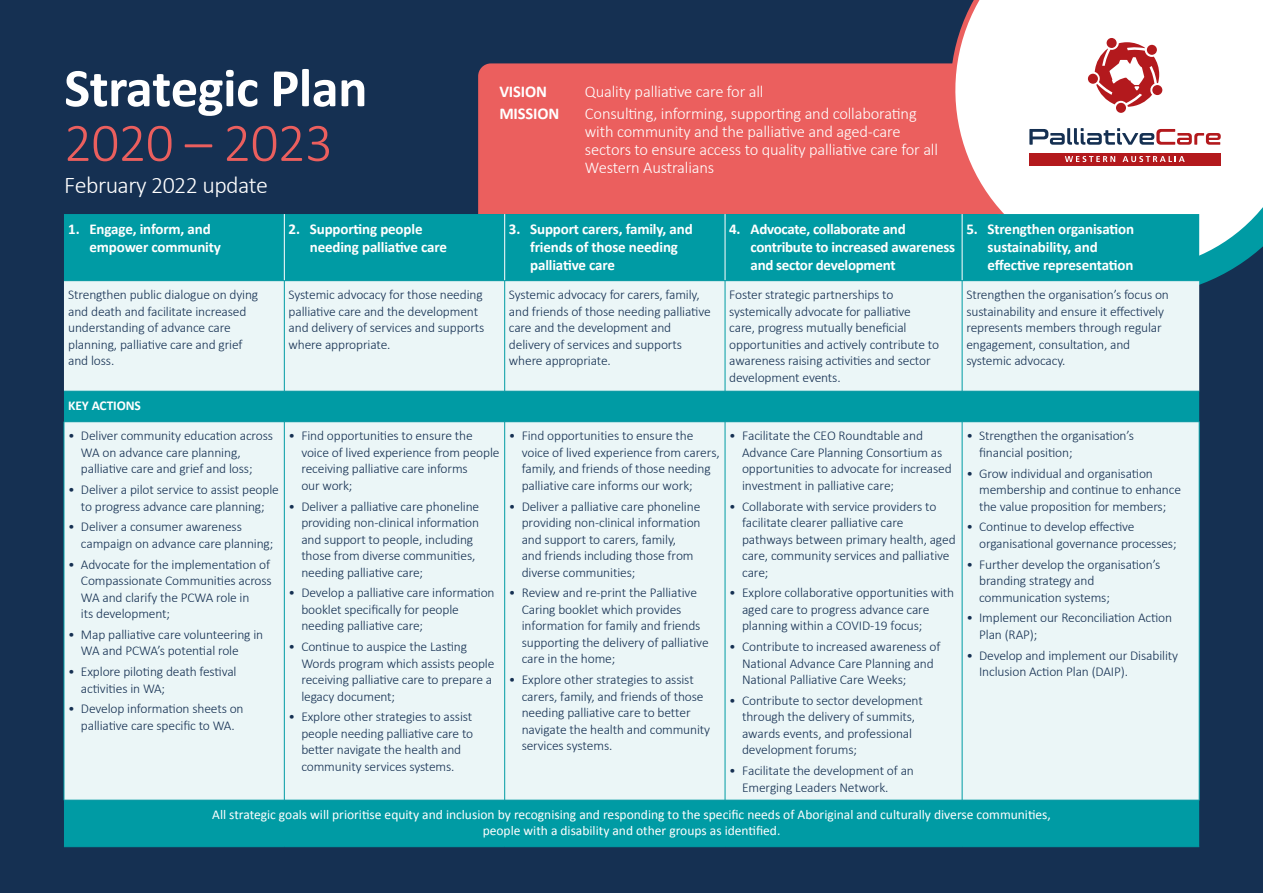
<style>
.page{position:relative;width:1263px;height:893px;background:#153052}
.page>*{position:absolute;margin:0;border:0;box-sizing:border-box;transform-origin:0 0}
.t1{font:700 54.75px/54.8px "Calibri";letter-spacing:-.01em;color:#fff}
.t2{font:300 24px "Calibri";letter-spacing:-.025em;color:#fff}
.t3{font:300 16.5px/18px "Calibri";letter-spacing:-.01em;color:#fff}
.t4{font:700 16.5px "Calibri";letter-spacing:-.01em;color:#fff}
.t5{font:700 15px/18px "Calibri";letter-spacing:-.01em;color:#fff}
.t6{font:300 13.5px/16.5px "Calibri";letter-spacing:-.01em;color:#153052}
.t7{font:13.5px/16.5px "Calibri";color:#fff;text-align:center}
.t8{font:700 13.5px "Calibri";letter-spacing:-.01em;color:#fff}
.s1{font-weight:300;color:#eb5f5e}
</style>
<div class="page">
<div style="left:478px;top:63px;width:449px;height:151px;background:#eb5f5e"></div>
<svg style="left:927px;top:0;width:336px;height:309px;background:#e0d1d3"></svg>
<div style="left:64px;top:214px;width:1135px;height:632px;background:#009ba4"></div>
<div style="left:64px;top:281px;width:1135px;height:519px;background:#ebf6f7"></div>
<hr style="left:284px;top:214px;width:1px;height:66px;background:#fff">
<hr style="left:504px;top:214px;width:1px;height:66px;background:#fff">
<hr style="left:725px;top:214px;width:1px;height:66px;background:#fff">
<hr style="left:962px;top:214px;width:1px;height:66px;background:#fff">
<hr style="left:284px;top:281px;width:1px;height:110px;background:#009ba4">
<hr style="left:504px;top:281px;width:1px;height:110px;background:#009ba4">
<hr style="left:725px;top:281px;width:1px;height:110px;background:#009ba4">
<hr style="left:962px;top:281px;width:1px;height:110px;background:#009ba4">
<hr style="left:64px;top:280px;width:220px;height:1px;background:#009ba4">
<hr style="left:284px;top:280px;width:221px;height:1px;background:#009ba4">
<hr style="left:505px;top:280px;width:220px;height:1px;background:#009ba4">
<hr style="left:725px;top:280px;width:237px;height:1px;background:#009ba4">
<hr style="left:962px;top:280px;width:237px;height:1px;background:#009ba4">
<hr style="left:64px;top:391px;width:220px;height:1px;background:#009ba4">
<hr style="left:284px;top:391px;width:221px;height:1px;background:#009ba4">
<hr style="left:505px;top:391px;width:220px;height:1px;background:#009ba4">
<hr style="left:725px;top:391px;width:237px;height:1px;background:#009ba4">
<hr style="left:962px;top:391px;width:237px;height:1px;background:#009ba4">
<hr style="left:64px;top:846px;width:220px;height:1px;background:#009ba4">
<hr style="left:284px;top:846px;width:221px;height:1px;background:#009ba4">
<hr style="left:505px;top:846px;width:220px;height:1px;background:#009ba4">
<hr style="left:725px;top:846px;width:237px;height:1px;background:#009ba4">
<hr style="left:962px;top:846px;width:237px;height:1px;background:#009ba4">
<hr style="left:64px;top:421px;width:220px;height:1px;background:#009ba4">
<hr style="left:64px;top:422px;width:1px;height:378px;background:#009ba4">
<hr style="left:64px;top:800px;width:220px;height:1px;background:#009ba4">
<hr style="left:284px;top:421px;width:221px;height:1px;background:#009ba4">
<hr style="left:284px;top:422px;width:1px;height:378px;background:#009ba4">
<hr style="left:284px;top:800px;width:221px;height:1px;background:#009ba4">
<hr style="left:505px;top:421px;width:220px;height:1px;background:#009ba4">
<hr style="left:504px;top:422px;width:1px;height:378px;background:#009ba4">
<hr style="left:505px;top:800px;width:220px;height:1px;background:#009ba4">
<hr style="left:725px;top:421px;width:237px;height:1px;background:#009ba4">
<hr style="left:725px;top:422px;width:1px;height:378px;background:#009ba4">
<hr style="left:725px;top:800px;width:237px;height:1px;background:#009ba4">
<hr style="left:962px;top:421px;width:237px;height:1px;background:#009ba4">
<hr style="left:962px;top:422px;width:1px;height:378px;background:#009ba4">
<hr style="left:1199px;top:422px;width:1px;height:378px;background:#009ba4">
<hr style="left:962px;top:800px;width:237px;height:1px;background:#009ba4">
<p class="t1" style="left:64px;top:59px;width:305px">Strategic Plan<br><span class="s1">2020 – 2023</span></p>
<p class="t2" style="left:64px;top:170px;width:205px">February 2022 update</p>
<p class="t5" style="left:89px;top:219px;width:133px;text-indent:-21px">1. Engage, inform, and empower community</p>
<p class="t5" style="left:310px;top:219px;width:139px;text-indent:-21px">2. Supporting people needing palliative care</p>
<p class="t5" style="left:530px;top:219px;width:164px;text-indent:-21px">3. Support carers, family, and friends of those needing palliative care</p>
<p class="t5" style="left:750px;top:219px;width:206px;text-indent:-21px">4. Advocate, collaborate and contribute to increased awareness and sector development</p>
<p class="t5" style="left:988px;top:219px;width:148px;text-indent:-21px">5. Strengthen organisation sustainability, and effective representation</p>
<p class="t6" style="left:68px;top:286px;width:192px">Strengthen public dialogue on dying and death and facilitate increased understanding of advance care planning, palliative care and grief and loss.</p>
<p class="t6" style="left:289px;top:286px;width:197px">Systemic advocacy for those needing palliative care and the development and delivery of services and supports where appropriate.</p>
<p class="t6" style="left:509px;top:286px;width:203px">Systemic advocacy for carers, family, and friends of those needing palliative care and the development and delivery of services and supports where appropriate.</p>
<p class="t6" style="left:729px;top:286px;width:211px">Foster strategic partnerships to systemically advocate for palliative care, progress mutually beneficial opportunities and actively contribute to awareness raising activities and sector development events.</p>
<p class="t6" style="left:966px;top:286px;width:204px">Strengthen the organisation’s focus on sustainability and ensure it effectively represents members through regular engagement, consultation, and systemic advocacy.</p>
<p class="t8" style="left:68px;top:396px;width:74px">KEY ACTIONS</p>
<p class="t6" style="left:81px;top:427px;width:194px;text-indent:-13px">• Deliver community education across<br>WA on advance care planning, palliative care and grief and loss;</p>
<p class="t6" style="left:68px;top:481px;width:212px;text-align:center">• Deliver a pilot service to assist people to progress advance care planning;</p>
<p class="t6" style="left:81px;top:518px;width:194px;text-indent:-13px">• Deliver a consumer awareness campaign on advance care planning;</p>
<p class="t6" style="left:81px;top:556px;width:192px;text-indent:-13px">• Advocate for the implementation of<br>Compassionate Communities across<br>WA and clarify the PCWA role in<br>its development;</p>
<p class="t6" style="left:81px;top:626px;width:184px;text-indent:-13px">• Map palliative care volunteering in<br>WA and PCWA’s potential role</p>
<p class="t6" style="left:81px;top:663px;width:157px;text-indent:-13px">• Explore piloting death festival activities in WA;</p>
<p class="t6" style="left:68px;top:700px;width:177px;text-align:center">• Develop information sheets on palliative care specific to WA.</p>
<p class="t4" style="left:499px;top:80px;width:49px">VISION</p>
<p class="t3" style="left:585px;top:82px;width:180px">Quality palliative care for all</p>
<p class="t4" style="left:499px;top:102px;width:61px">MISSION</p>
<p class="t3" style="left:585px;top:105px;width:355px">Consulting, informing, supporting and collaborating with community and the palliative and aged-care sectors to ensure access to quality palliative care for all Western Australians</p>
<p class="t6" style="left:979px;top:427px;width:156px;text-indent:-13px">• Strengthen the organisation’s financial position;</p>
<p class="t6" style="left:979px;top:465px;width:203px;text-indent:-13px">• Grow individual and organisation membership and continue to enhance the value proposition for members;</p>
<p class="t6" style="left:979px;top:518px;width:199px;text-indent:-13px">• Continue to develop effective organisational governance processes;</p>
<p class="t6" style="left:979px;top:556px;width:183px;text-indent:-13px">• Further develop the organisation’s branding strategy and communication systems;</p>
<p class="t6" style="left:979px;top:609px;width:195px;text-indent:-13px">• Implement our Reconciliation Action<br>Plan (RAP);</p>
<p class="t6" style="left:979px;top:647px;width:200px;text-indent:-13px">• Develop and implement our Disability<br>Inclusion Action Plan (DAIP).</p>
<p class="t6" style="left:301px;top:427px;width:200px;text-indent:-13px">• Find opportunities to ensure the voice of lived experience from people receiving palliative care informs<br>our work;</p>
<p class="t6" style="left:301px;top:498px;width:179px;text-indent:-13px">• Deliver a palliative care phoneline providing non-clinical information and support to people, including those from diverse communities, needing palliative care;</p>
<p class="t6" style="left:301px;top:584px;width:195px;text-indent:-13px">• Develop a palliative care information booklet specifically for people needing palliative care;</p>
<p class="t6" style="left:301px;top:638px;width:195px;text-indent:-13px">• Continue to auspice the Lasting<br>Words program which assists people receiving palliative care to prepare a legacy document;</p>
<p class="t6" style="left:301px;top:708px;width:173px;text-indent:-13px">• Explore other strategies to assist people needing palliative care to better navigate the health and community services systems.</p>
<p class="t6" style="left:522px;top:427px;width:200px;text-indent:-13px">• Find opportunities to ensure the voice of lived experience from carers, family, and friends of those needing palliative care informs our work;</p>
<p class="t6" style="left:522px;top:498px;width:180px;text-indent:-13px">• Deliver a palliative care phoneline providing non-clinical information and support to carers, family,<br>and friends including those from diverse communities;</p>
<p class="t6" style="left:522px;top:584px;width:188px;text-indent:-13px">• Review and re-print the Palliative<br>Caring booklet which provides information for family and friends supporting the delivery of palliative care in the home;</p>
<p class="t6" style="left:522px;top:671px;width:190px;text-indent:-13px">• Explore other strategies to assist carers, family, and friends of those needing palliative care to better navigate the health and community services systems.</p>
<p class="t6" style="left:742px;top:427px;width:211px;text-indent:-13px">• Facilitate the CEO Roundtable and Advance Care Planning Consortium as opportunities to advocate for increased investment in palliative care;</p>
<p class="t6" style="left:742px;top:498px;width:215px;text-indent:-13px">• Collaborate with service providers to facilitate clearer palliative care pathways between primary health, aged care, community services and palliative care;</p>
<p class="t6" style="left:742px;top:584px;width:214px;text-indent:-13px">• Explore collaborative opportunities with aged care to progress advance care planning within a COVID-19 focus;</p>
<p class="t6" style="left:742px;top:638px;width:200px;text-indent:-13px">• Contribute to increased awareness of<br>National Advance Care Planning and<br>National Palliative Care Weeks;</p>
<p class="t6" style="left:742px;top:692px;width:182px;text-indent:-13px">• Contribute to sector development through the delivery of summits, awards events, and professional development forums;</p>
<p class="t6" style="left:742px;top:762px;width:173px;text-indent:-13px">• Facilitate the development of an<br>Emerging Leaders Network.</p>
<p class="t7" style="left:212px;top:805px;width:840px">All strategic goals will prioritise equity and inclusion by recognising and responding to the specific needs of Aboriginal and culturally diverse communities, people with a disability and other groups as identified.</p>
</div>
